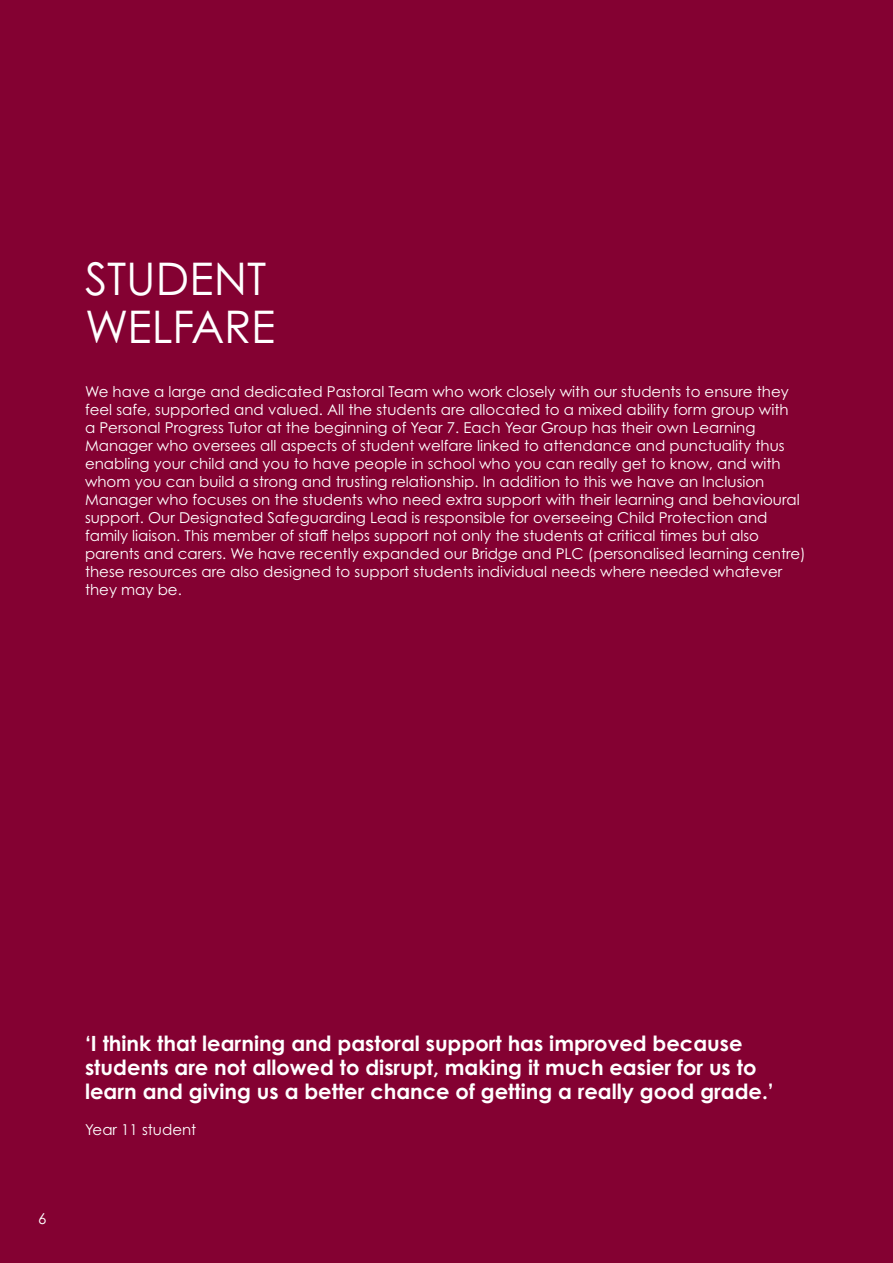
<style>
.page{position:relative;width:893px;height:1263px;background:#840132}
.page>*{position:absolute;margin:0;border:0;box-sizing:border-box;transform-origin:0 0}
.t1{font:45px/48px "Century Gothic Pro";letter-spacing:-.005em;color:#fff}
.t2{font:700 21px/24px "Century Gothic Pro";color:#fff}
.t3{font:15px/18px "Century Gothic Pro";color:#fff}
</style>
<div class="page">
<h1 class="t1" style="left:85px;top:254px;width:192px">STUDENT<br>WELFARE</h1>
<p class="t3" style="left:85px;top:382px;width:722px">We have a large and dedicated Pastoral Team who work closely with our students to ensure they feel safe, supported and valued. All the students are allocated to a mixed ability form group with<br>a Personal Progress Tutor at the beginning of Year 7. Each Year Group has their own Learning Manager who oversees all aspects of student welfare linked to attendance and punctuality thus enabling your child and you to have people in school who you can really get to know, and with whom you can build a strong and trusting relationship. In addition to this we have an Inclusion Manager who focuses on the students who need extra support with their learning and behavioural support. Our Designated Safeguarding Lead is responsible for overseeing Child Protection and family liaison. This member of staff helps support not only the students at critical times but also parents and carers. We have recently expanded our Bridge and PLC (personalised learning centre) these resources are also designed to support students individual needs where needed whatever they may be.</p>
<p class="t3" style="left:38px;top:1209px;width:10px">6</p>
<h2 class="t2" style="left:85px;top:1031px;width:690px">‘I think that learning and pastoral support has improved because students are not allowed to disrupt, making it much easier for us to learn and giving us a better chance of getting a really good grade.’</h2>
<p class="t3" style="left:85px;top:1120px;width:113px">Year 11 student</p>
</div>
